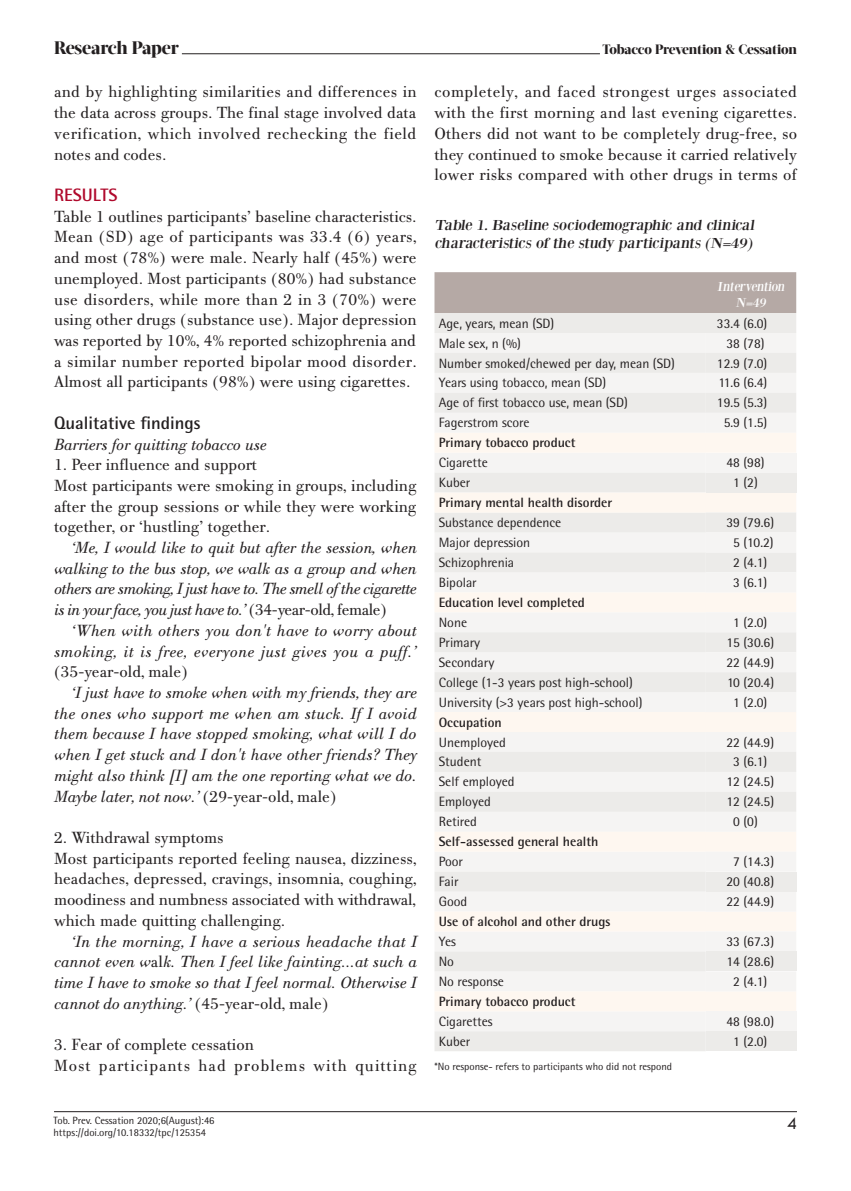
<style>
.page{position:relative;width:851px;height:1191px;background:#fff}
.page>*{position:absolute;margin:0;border:0;box-sizing:border-box;transform-origin:0 0}
.t1{font:700 18px "Rotis Semi Sans Hel";color:#231f20}
.t2{font:800 18px "Acta Display W04";letter-spacing:-.01em;color:#231f20}
.t3{font:700 18px "Rotis Semi Sans Hel";color:#b0092c}
.t4{font:18px "Tw Cen";color:#231f20}
.t5{font:17.25px/20.7px "PF Bodoni Text";color:#231f20;text-align:justify}
.t6{font:italic 17.25px/20.7px "PF Bodoni Text";color:#231f20;text-align:justify}
.t7{font:italic 17.25px/20.7px "PF Bodoni Text";letter-spacing:.03em;color:#231f20;text-align:right}
.t8{font:17.25px/20.7px "PF Bodoni Text";letter-spacing:.055em;color:#231f20}
.t9{font:15px/18px "Bodoni XT";color:#231f20;scale:1.1 1}
.t10{font:13.5px "Rotis Semi Sans Hel";color:#231f20}
.t11{font:700 13.5px "Rotis Semi Sans Hel";color:#231f20}
.t12{font:800 13.5px "Acta Display W04";letter-spacing:-.01em;color:#231f20}
.t13{font:13.5px/16.2px "Bodoni XT";color:#fff;text-align:center}
.t14{font:10.5px/12.6px "Rotis Semi Sans Hel";color:#231f20}
.s1{font-style:normal}
</style>
<div class="page">
<hr style="left:182px;top:53px;width:418px;height:1px;background:#231f20">
<hr style="left:54px;top:1111px;width:742px;height:1px;background:#231f20">
<svg style="left:434px;top:1011px;width:271px;height:40px;fill:#f5f4f3"></svg>
<svg style="left:434px;top:272px;width:362px;height:161px"></svg>
<svg style="left:434px;top:433px;width:362px;height:578px"></svg>
<div style="left:705px;top:453px;width:91px;height:19px;background:#f5f4f3"></div>
<div style="left:705px;top:472px;width:91px;height:20px;background:#ecebe9"></div>
<svg style="left:705px;top:512px;width:91px;height:200px"></svg>
<svg style="left:705px;top:732px;width:91px;height:99px"></svg>
<div style="left:705px;top:851px;width:91px;height:60px;background:#f5f4f3"></div>
<div style="left:705px;top:871px;width:91px;height:20px;background:#ecebe9"></div>
<div style="left:705px;top:931px;width:91px;height:60px;background:#f5f4f3"></div>
<div style="left:705px;top:951px;width:91px;height:20px;background:#ecebe9"></div>
<div style="left:705px;top:1011px;width:91px;height:20px;background:#f5f4f3"></div>
<div style="left:705px;top:1031px;width:91px;height:20px;background:#ecebe9"></div>
<p class="t2" style="left:54px;top:36px;width:126px">Research Paper</p>
<p class="t12" style="left:602px;top:41px;width:196px">Tobacco Prevention &amp; Cessation</p>
<p class="t5" style="left:54px;top:82px;width:364px">and by highlighting similarities and differences in the data across groups. The final stage involved data verification, which involved rechecking the field notes and codes.</p>
<p class="t3" style="left:54px;top:184px;width:65px">RESULTS</p>
<p class="t5" style="left:54px;top:206px;width:364px">Table 1 outlines participants’ baseline characteristics.<br>Mean (SD) age of participants was 33.4 (6) years, and most (78%) were male. Nearly half (45%) were unemployed. Most participants (80%) had substance use disorders, while more than 2 in 3 (70%) were using other drugs (substance use). Major depression was reported by 10%, 4% reported schizophrenia and a similar number reported bipolar mood disorder.<br>Almost all participants (98%) were using cigarettes.</p>
<p class="t1" style="left:54px;top:412px;width:148px">Qualitative findings</p>
<p class="t6" style="left:54px;top:434px;width:214px">Barriers for quitting tobacco use</p>
<p class="t5" style="left:54px;top:454px;width:364px;text-align:left">1. Peer influence and support<br>Most participants were smoking in groups, including after the group sessions or while they were working together, or ‘hustling’ together.</p>
<p class="t6" style="left:54px;top:537px;width:364px;text-indent:17px">‘Me, I would like to quit but after the session, when walking to the bus stop, we walk as a group and when others are smoking, I just have to. The smell of the cigarette is in your face, you just have to.’ <span class="s1">(34-year-old, female)</span></p>
<p class="t7" style="left:54px;top:620px;width:364px">‘When with others you don't have to worry about smoking, it is free, everyone just gives you a puff.’</p>
<p class="t5" style="left:54px;top:661px;width:135px">(35-year-old, male)</p>
<p class="t6" style="left:54px;top:682px;width:364px;text-indent:17px">‘I just have to smoke when with my friends, they are the ones who support me when am stuck. If I avoid them because I have stopped smoking, what will I do when I get stuck and I don't have other friends? They might also think [I] am the one reporting what we do.<br>Maybe later, not now.’ <span class="s1">(29-year-old, male)</span></p>
<p class="t5" style="left:54px;top:827px;width:364px;text-align:left">2. Withdrawal symptoms<br>Most participants reported feeling nausea, dizziness, headaches, depressed, cravings, insomnia, coughing, moodiness and numbness associated with withdrawal, which made quitting challenging.</p>
<p class="t6" style="left:54px;top:930px;width:364px;text-indent:17px">‘In the morning, I have a serious headache that I cannot even w<span class="s1">al</span>k. Then I feel like fainting…at such a time I have to smoke so that I feel normal. Otherwise I cannot do anything.’ <span class="s1">(45-year-old, male)</span></p>
<p class="t8" style="left:54px;top:1034px;width:364px">3. Fear of complete cessation<br>Most participants had problems with quitting</p>
<p class="t5" style="left:434px;top:82px;width:364px">completely, and faced strongest urges associated with the first morning and last evening cigarettes.<br>Others did not want to be completely drug-free, so they continued to smoke because it carried relatively lower risks compared with other drugs in terms of</p>
<p class="t9" style="left:434px;top:216px;width:294px">Table 1. Baseline sociodemographic and clinical characteristics of the study participants (N=49)</p>
<p class="t13" style="left:717px;top:278px;width:71px">Intervention<br>N=49</p>
<p class="t10" style="left:438px;top:315px;width:117px">Age, years, mean (SD)</p>
<p class="t10" style="left:716px;top:315px;width:52px">33.4 (6.0)</p>
<p class="t10" style="left:438px;top:335px;width:84px">Male sex, n (%)</p>
<p class="t10" style="left:726px;top:335px;width:40px">38 (78)</p>
<p class="t10" style="left:438px;top:355px;width:238px">Number smoked/chewed per day, mean (SD)</p>
<p class="t10" style="left:716px;top:355px;width:52px">12.9 (7.0)</p>
<p class="t10" style="left:438px;top:375px;width:169px">Years using tobacco, mean (SD)</p>
<p class="t10" style="left:718px;top:375px;width:50px">11.6 (6.4)</p>
<p class="t10" style="left:438px;top:395px;width:191px">Age of first tobacco use, mean (SD)</p>
<p class="t10" style="left:716px;top:395px;width:52px">19.5 (5.3)</p>
<p class="t10" style="left:438px;top:415px;width:92px">Fagerstrom score</p>
<p class="t10" style="left:723px;top:415px;width:45px">5.9 (1.5)</p>
<p class="t11" style="left:438px;top:434px;width:138px">Primary tobacco product</p>
<p class="t10" style="left:438px;top:455px;width:51px">Cigarette</p>
<p class="t10" style="left:726px;top:455px;width:40px">48 (98)</p>
<p class="t10" style="left:438px;top:475px;width:33px">Kuber</p>
<p class="t10" style="left:733px;top:475px;width:26px">1 (2)</p>
<p class="t11" style="left:438px;top:494px;width:175px">Primary mental health disorder</p>
<p class="t10" style="left:438px;top:514px;width:124px">Substance dependence</p>
<p class="t10" style="left:726px;top:514px;width:49px">39 (79.6)</p>
<p class="t10" style="left:438px;top:534px;width:93px">Major depression</p>
<p class="t10" style="left:733px;top:534px;width:42px">5 (10.2)</p>
<p class="t10" style="left:438px;top:554px;width:77px">Schizophrenia</p>
<p class="t10" style="left:733px;top:554px;width:36px">2 (4.1)</p>
<p class="t10" style="left:438px;top:574px;width:40px">Bipolar</p>
<p class="t10" style="left:733px;top:574px;width:36px">3 (6.1)</p>
<p class="t11" style="left:438px;top:594px;width:148px">Education level completed</p>
<p class="t10" style="left:438px;top:614px;width:30px">None</p>
<p class="t10" style="left:733px;top:614px;width:36px">1 (2.0)</p>
<p class="t10" style="left:438px;top:634px;width:43px">Primary</p>
<p class="t10" style="left:726px;top:634px;width:49px">15 (30.6)</p>
<p class="t10" style="left:438px;top:654px;width:57px">Secondary</p>
<p class="t10" style="left:726px;top:654px;width:49px">22 (44.9)</p>
<p class="t10" style="left:438px;top:674px;width:196px">College (1-3 years post high-school)</p>
<p class="t10" style="left:726px;top:674px;width:49px">10 (20.4)</p>
<p class="t10" style="left:438px;top:694px;width:205px">University (&gt;3 years post high-school)</p>
<p class="t10" style="left:733px;top:694px;width:36px">1 (2.0)</p>
<p class="t11" style="left:438px;top:713px;width:65px">Occupation</p>
<p class="t10" style="left:438px;top:734px;width:69px">Unemployed</p>
<p class="t10" style="left:726px;top:734px;width:49px">22 (44.9)</p>
<p class="t10" style="left:438px;top:754px;width:44px">Student</p>
<p class="t10" style="left:733px;top:754px;width:36px">3 (6.1)</p>
<p class="t10" style="left:438px;top:774px;width:77px">Self employed</p>
<p class="t10" style="left:726px;top:774px;width:49px">12 (24.5)</p>
<p class="t10" style="left:438px;top:794px;width:54px">Employed</p>
<p class="t10" style="left:726px;top:794px;width:49px">12 (24.5)</p>
<p class="t10" style="left:438px;top:813px;width:40px">Retired</p>
<p class="t10" style="left:733px;top:813px;width:26px">0 (0)</p>
<p class="t11" style="left:438px;top:833px;width:161px">Self-assessed general health</p>
<p class="t10" style="left:438px;top:853px;width:26px">Poor</p>
<p class="t10" style="left:733px;top:853px;width:42px">7 (14.3)</p>
<p class="t10" style="left:438px;top:873px;width:21px">Fair</p>
<p class="t10" style="left:726px;top:873px;width:49px">20 (40.8)</p>
<p class="t10" style="left:438px;top:893px;width:30px">Good</p>
<p class="t10" style="left:726px;top:893px;width:49px">22 (44.9)</p>
<p class="t11" style="left:438px;top:913px;width:173px">Use of alcohol and other drugs</p>
<p class="t10" style="left:438px;top:933px;width:19px">Yes</p>
<p class="t10" style="left:726px;top:933px;width:49px">33 (67.3)</p>
<p class="t10" style="left:438px;top:953px;width:17px">No</p>
<p class="t10" style="left:726px;top:953px;width:49px">14 (28.6)</p>
<p class="t10" style="left:438px;top:973px;width:67px">No response</p>
<p class="t10" style="left:733px;top:973px;width:36px">2 (4.1)</p>
<p class="t11" style="left:438px;top:993px;width:138px">Primary tobacco product</p>
<p class="t10" style="left:438px;top:1013px;width:55px">Cigarettes</p>
<p class="t10" style="left:726px;top:1013px;width:49px">48 (98.0)</p>
<p class="t10" style="left:438px;top:1033px;width:33px">Kuber</p>
<p class="t10" style="left:733px;top:1033px;width:36px">1 (2.0)</p>
<p class="t14" style="left:434px;top:1060px;width:239px">*No response- refers to participants who did not respond</p>
<p class="t14" style="left:53px;top:1113px;width:162px">Tob. Prev. Cessation 2020;6(August):46 https://doi.org/10.18332/tpc/125354</p>
<p class="t4" style="left:786px;top:1112px;width:11px">4</p>
</div>
